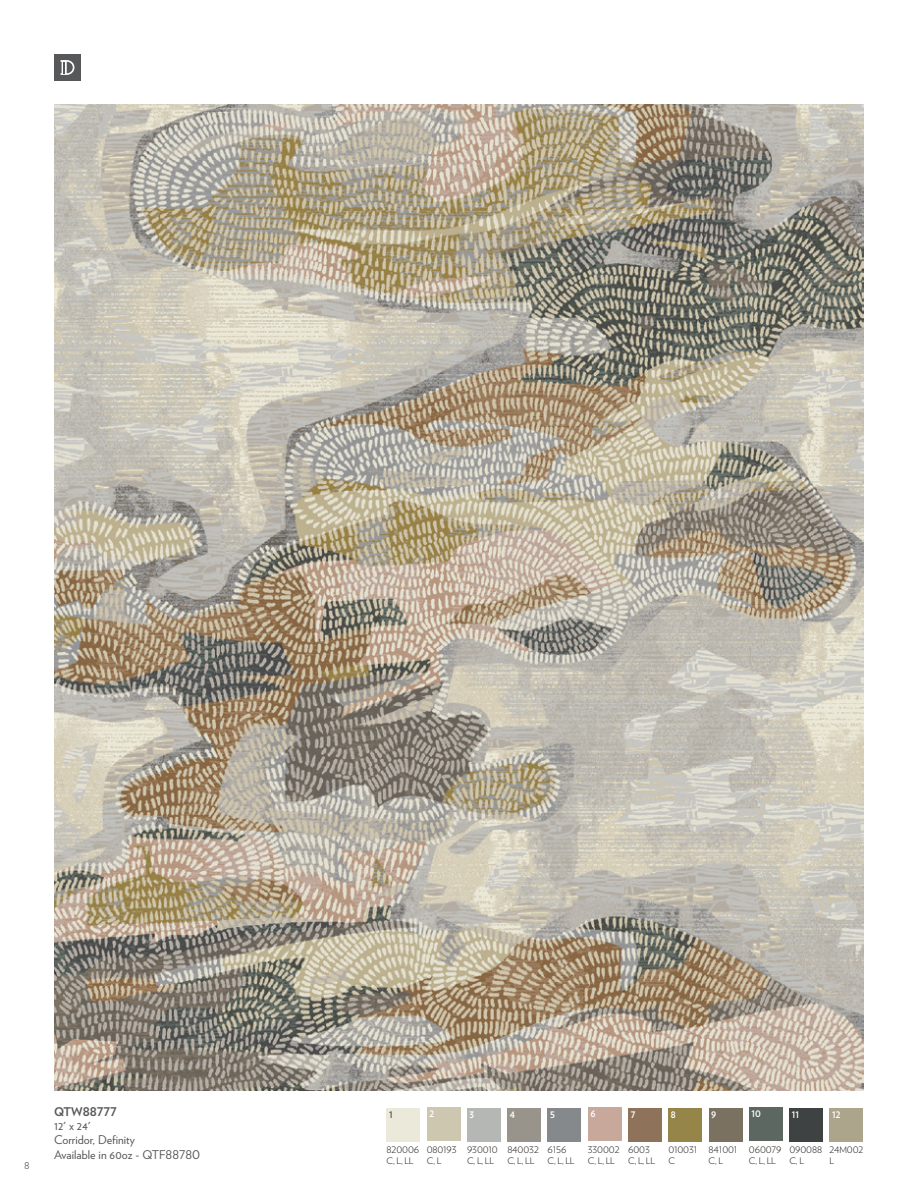
<style>
.page{position:relative;width:918px;height:1188px;background:#fff}
.page>*{position:absolute;margin:0;border:0;box-sizing:border-box;transform-origin:0 0}
.t1{font:12px/14.4px "Verlag";color:#57585a}
.t2{font:700 12px "Verlag";color:#57585a}
.t3{font:300 12px "Verlag";color:#57585a}
.t4{font:300 9px/10.8px "Verlag";letter-spacing:-.01em;color:#231f20}
.t5{font:700 9px "Verlag";color:#fff;scale:.91 1}
.t6{font:700 9px "Verlag";color:#57585a;scale:.91 1}
</style>
<div class="page">
<img style="left:54px;top:105px;width:810px;height:985px">
<div style="left:668px;top:1108px;width:34px;height:34px;background:#958548"></div>
<div style="left:507px;top:1108px;width:34px;height:34px;background:#98948c"></div>
<div style="left:709px;top:1108px;width:33px;height:34px;background:#7a7160"></div>
<div style="left:789px;top:1108px;width:34px;height:34px;background:#3f4242"></div>
<div style="left:829px;top:1108px;width:34px;height:34px;background:#aca58c"></div>
<div style="left:749px;top:1108px;width:34px;height:33px;background:#5c6762"></div>
<div style="left:628px;top:1108px;width:34px;height:34px;background:#8e735a"></div>
<div style="left:548px;top:1108px;width:33px;height:34px;background:#85898b"></div>
<div style="left:588px;top:1108px;width:34px;height:33px;background:#c8a89a"></div>
<div style="left:467px;top:1108px;width:34px;height:34px;background:#b5b7b5"></div>
<div style="left:427px;top:1108px;width:34px;height:33px;background:#cdc7b0"></div>
<div style="left:387px;top:1108px;width:33px;height:34px;background:#ebe9d9"></div>
<div style="left:54px;top:54px;width:27px;height:27px;background:#57585a"></div>
<svg style="left:61px;top:60px;width:13px;height:15px"></svg>
<h1 class="t3" style="left:24px;top:1156px;width:7px">8</h1>
<h1 class="t2" style="left:54px;top:1102px;width:64px">QTW88777</h1>
<h1 class="t1" style="left:54px;top:1118px;width:148px">12' x 24'<br>Corridor, Definity<br>Available in 60oz - QTF88780</h1>
<p class="t5" style="left:550px;top:1107px;width:7px">5</p>
<p class="t5" style="left:590px;top:1107px;width:7px">6</p>
<p class="t5" style="left:631px;top:1107px;width:7px">7</p>
<p class="t5" style="left:752px;top:1107px;width:12px">10</p>
<p class="t6" style="left:389px;top:1107px;width:5px">1</p>
<p class="t5" style="left:429px;top:1107px;width:7px">2</p>
<p class="t5" style="left:470px;top:1107px;width:7px">3</p>
<p class="t5" style="left:510px;top:1107px;width:7px">4</p>
<p class="t5" style="left:671px;top:1107px;width:7px">8</p>
<p class="t5" style="left:711px;top:1107px;width:7px">9</p>
<p class="t5" style="left:792px;top:1107px;width:9px">11</p>
<p class="t5" style="left:832px;top:1107px;width:11px">12</p>
<p class="t4" style="left:749px;top:1144px;width:34px">060079<br>C, L, LL</p>
<p class="t4" style="left:387px;top:1144px;width:34px">820006<br>C, L, LL</p>
<p class="t4" style="left:427px;top:1144px;width:31px">080193<br>C, L</p>
<p class="t4" style="left:467px;top:1144px;width:32px">930010<br>C, L, LL</p>
<p class="t4" style="left:588px;top:1144px;width:33px">330002<br>C, L, LL</p>
<p class="t4" style="left:507px;top:1144px;width:33px">840032<br>C, L, LL</p>
<p class="t4" style="left:628px;top:1144px;width:29px">6003<br>C, L, LL</p>
<p class="t4" style="left:709px;top:1144px;width:30px">841001<br>C, L</p>
<p class="t4" style="left:789px;top:1144px;width:34px">090088<br>C, L</p>
<p class="t4" style="left:829px;top:1144px;width:36px">24M002<br>L</p>
<p class="t4" style="left:548px;top:1144px;width:29px">6156<br>C, L, LL</p>
<p class="t4" style="left:668px;top:1144px;width:30px">010031<br>C</p>
</div>
